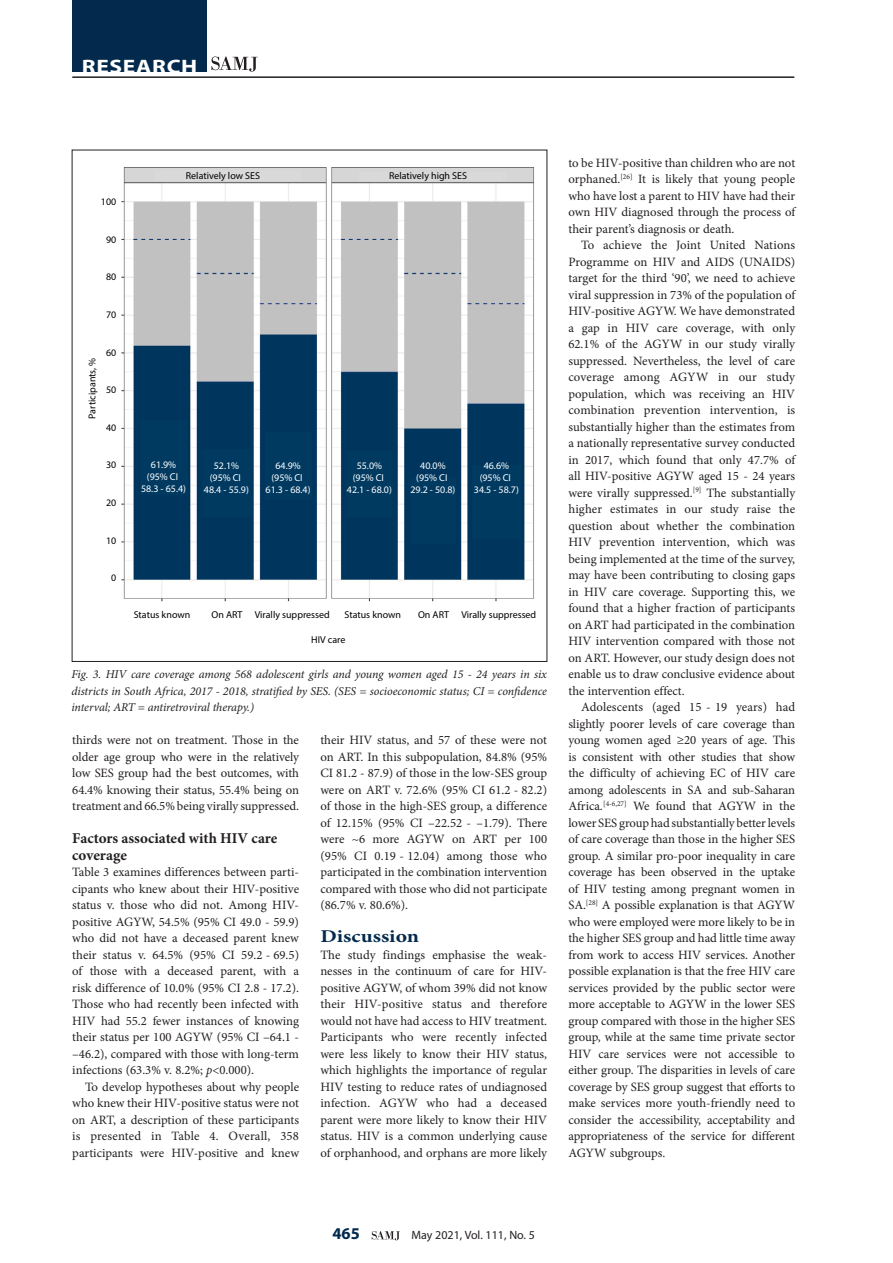
<style>
.page{position:relative;width:893px;height:1263px;background:#fff}
.page>*{position:absolute;margin:0;border:0;box-sizing:border-box;transform-origin:0 0}
.t1{font:700 19.5px "Myriad Pro";letter-spacing:.03em;color:#fff;scale:1.2 1}
.B_HEAD{font:700 18px "Minion Pro";color:#03294d;scale:1.2 1}
.t2{font:700 16.5px "Myriad Pro";color:#03294d}
.C_HEAD{font:700 15px/16.5px "Minion Pro";color:#231f20}
.BODY_TEXT_INDENT{font:12.75px/16.5px "Minion Pro";color:#231f20;text-align:justify}
.BODY_TEXT_1ST_PARAGR{font:12.75px/16.5px "Minion Pro";letter-spacing:-.005em;color:#231f20;text-align:justify}
.CAPTIONS{font:italic 12px/16.5px "Minion Pro";letter-spacing:-.01em;color:#231f20;text-align:justify}
.t3{font:12px "Myriad Pro";color:#231f20}
.t4{font:10.05px "Myriad Pro";color:#000}
.t5{font:10.05px/12px "Myriad Pro";color:#fff;text-align:center}
.s1{font-style:italic}
</style>
<div class="page">
<svg style="left:372px;top:1231px;width:28px;height:9px"></svg>
<hr style="left:72px;top:76px;width:722px;height:2px;background:#231f20">
<div style="left:72px;top:0;width:135px;height:72px;background:#03294d"></div>
<svg style="left:211px;top:57px;width:47px;height:15px"></svg>
<img style="left:121px;top:167px;width:413px;height:435px">
<div style="left:140px;top:421px;width:47px;height:74px;background:#003a61"></div>
<div style="left:202px;top:449px;width:49px;height:68px;background:#003a61"></div>
<div style="left:265px;top:432px;width:46px;height:67px;background:#003a61"></div>
<div style="left:346px;top:452px;width:47px;height:65px;background:#003a61"></div>
<div style="left:410px;top:478px;width:46px;height:66px;background:#003a61"></div>
<div style="left:472px;top:466px;width:49px;height:73px;background:#003a61"></div>
<div style="left:154px;top:170px;width:147px;height:11px;background:#d9d9d9"></div>
<div style="left:360px;top:172px;width:147px;height:9px;background:#d9d9d9"></div>
<h1 class="t1" style="left:82px;top:54px;width:98px">RESEARCH</h1>
<p class="t4" style="left:101px;top:195px;width:17px">100</p>
<p class="t4" style="left:106px;top:233px;width:12px">90</p>
<p class="t4" style="left:106px;top:271px;width:12px">80</p>
<p class="t4" style="left:106px;top:308px;width:12px">70</p>
<p class="t4" style="left:106px;top:346px;width:12px">60</p>
<p class="t4" style="left:106px;top:384px;width:12px">50</p>
<p class="t4" style="left:106px;top:421px;width:12px">40</p>
<p class="t4" style="left:106px;top:459px;width:12px">30</p>
<p class="t4" style="left:106px;top:496px;width:12px">20</p>
<p class="t4" style="left:106px;top:534px;width:12px">10</p>
<p class="t4" style="left:111px;top:572px;width:7px">0</p>
<p class="t4" style="left:86px;top:419px;width:63px;rotate:-90deg">Participants, %</p>
<p class="t4" style="left:186px;top:170px;width:76px">Relatively low SES</p>
<p class="t4" style="left:389px;top:170px;width:79px">Relatively high SES</p>
<p class="t5" style="left:141px;top:459px;width:46px">61.9% (95% CI<br>58.3 - 65.4)</p>
<p class="t5" style="left:204px;top:459px;width:46px">52.1% (95% CI<br>48.4 - 55.9)</p>
<p class="t5" style="left:266px;top:459px;width:46px">64.9% (95% CI<br>61.3 - 68.4)</p>
<p class="t5" style="left:347px;top:459px;width:46px">55.0% (95% CI<br>42.1 - 68.0)</p>
<p class="t5" style="left:410px;top:459px;width:46px">40.0% (95% CI<br>29.2 - 50.8)</p>
<p class="t5" style="left:474px;top:459px;width:46px">46.6% (95% CI<br>34.5 - 58.7)</p>
<p class="t4" style="left:134px;top:609px;width:58px">Status known</p>
<p class="t4" style="left:211px;top:609px;width:120px">On ART Virally suppressed</p>
<p class="t4" style="left:345px;top:609px;width:58px">Status known</p>
<p class="t4" style="left:418px;top:609px;width:120px">On ART Virally suppressed</p>
<p class="t4" style="left:311px;top:633px;width:36px">HIV care</p>
<p class="CAPTIONS" style="left:71px;top:666px;width:477px">Fig. 3. HIV care coverage among 568 adolescent girls and young women aged 15 - 24 years in six districts in South Africa, 2017 - 2018, stratified by SES. (SES = socioeconomic status; CI = confidence interval; ART = antiretroviral therapy.)</p>
<p class="BODY_TEXT_1ST_PARAGR" style="left:72px;top:732px;width:228px">thirds were not on treatment. Those in the older age group who were in the relatively low SES group had the best outcomes, with 64.4% knowing their status, 55.4% being on treatment and 66.5% being virally suppressed.</p>
<h3 class="C_HEAD" style="left:72px;top:830px;width:207px">Factors associated with HIV care coverage</h3>
<p class="BODY_TEXT_1ST_PARAGR" style="left:72px;top:864px;width:228px">Table 3 examines differences between parti&shy;cipants who knew about their HIV-positive status v. those who did not. Among HIV&shy;positive AGYW, 54.5% (95% CI 49.0 - 59.9) who did not have a deceased parent knew their status v. 64.5% (95% CI 59.2 - 69.5) of those with a deceased parent, with a risk difference of 10.0% (95% CI 2.8 - 17.2).<br>Those who had recently been infected with HIV had 55.2 fewer instances of knowing their status per 100 AGYW (95% CI –64.1 - –46.2), compared with those with long-term infections (63.3% v. 8.2%; <span class="s1">p</span>&lt;0.000).</p>
<p class="BODY_TEXT_INDENT" style="left:72px;top:1078px;width:228px;text-indent:13px">To develop hypotheses about why people who knew their HIV-positive status were not on ART, a description of these participants is presented in Table 4. Overall, 358 participants were HIV-positive and knew</p>
<p class="BODY_TEXT_INDENT" style="left:320px;top:732px;width:228px">their HIV status, and 57 of these were not on ART. In this subpopulation, 84.8% (95% CI 81.2 - 87.9) of those in the low-SES group were on ART v. 72.6% (95% CI 61.2 - 82.2) of those in the high-SES group, a difference of 12.15% (95% CI –22.52 - –1.79). There were ~6 more AGYW on ART per 100 (95% CI 0.19 - 12.04) among those who participated in the combination intervention compared with those who did not participate (86.7% v. 80.6%).</p>
<h2 class="B_HEAD" style="left:320px;top:924px;width:84px">Discussion</h2>
<p class="BODY_TEXT_1ST_PARAGR" style="left:320px;top:946px;width:228px">The study findings emphasise the weak&shy;nesses in the continuum of care for HIV&shy;positive AGYW, of whom 39% did not know their HIV-positive status and therefore would not have had access to HIV treatment.<br>Participants who were recently infected were less likely to know their HIV status, which highlights the importance of regular HIV testing to reduce rates of undiagnosed infection. AGYW who had a deceased parent were more likely to know their HIV status. HIV is a common underlying cause of orphanhood, and orphans are more likely</p>
<p class="BODY_TEXT_1ST_PARAGR" style="left:568px;top:154px;width:228px">to be HIV-positive than children who are not orphaned.<sup>[26]</sup> It is likely that young people who have lost a parent to HIV have had their own HIV diagnosed through the process of their parent’s diagnosis or death.</p>
<p class="BODY_TEXT_INDENT" style="left:568px;top:237px;width:228px;text-indent:13px">To achieve the Joint United Nations Programme on HIV and AIDS (UNAIDS) target for the third ‘90’, we need to achieve viral suppression in 73% of the population of HIV-positive AGYW. We have demonstrated a gap in HIV care coverage, with only 62.1% of the AGYW in our study virally suppressed. Nevertheless, the level of care coverage among AGYW in our study population, which was receiving an HIV combination prevention intervention, is substantially higher than the estimates from a nationally representative survey conducted in 2017, which found that only 47.7% of all HIV-positive AGYW aged 15 - 24 years were virally suppressed.<sup>[9]</sup> The substantially higher estimates in our study raise the question about whether the combination HIV prevention intervention, which was being implemented at the time of the survey, may have been contributing to closing gaps in HIV care coverage. Supporting this, we found that a higher fraction of participants on ART had participated in the combination HIV intervention compared with those not on ART. However, our study design does not enable us to draw conclusive evidence about the intervention effect.</p>
<p class="BODY_TEXT_INDENT" style="left:568px;top:699px;width:228px;text-indent:13px">Adolescents (aged 15 - 19 years) had slightly poorer levels of care coverage than young women aged ≥20 years of age. This is consistent with other studies that show the difficulty of achieving EC of HIV care among adolescents in SA and sub-Saharan Africa.<sup>[4-6,27]</sup> We found that AGYW in the lower SES group had substantially better levels of care coverage than those in the higher SES group. A similar pro-poor inequality in care coverage has been observed in the uptake of HIV testing among pregnant women in SA.<sup>[28]</sup> A possible explanation is that AGYW who were employed were more likely to be in the higher SES group and had little time away from work to access HIV services. Another possible explanation is that the free HIV care services provided by the public sector were more acceptable to AGYW in the lower SES group compared with those in the higher SES group, while at the same time private sector HIV care services were not accessible to either group. The disparities in levels of care coverage by SES group suggest that efforts to make services more youth-friendly need to consider the accessibility, acceptability and appropriateness of the service for different AGYW subgroups.</p>
<p class="t2" style="left:332px;top:1223px;width:29px">465</p>
<p class="t3" style="left:411px;top:1228px;width:125px">May 2021, Vol. 111, No. 5</p>
</div>
